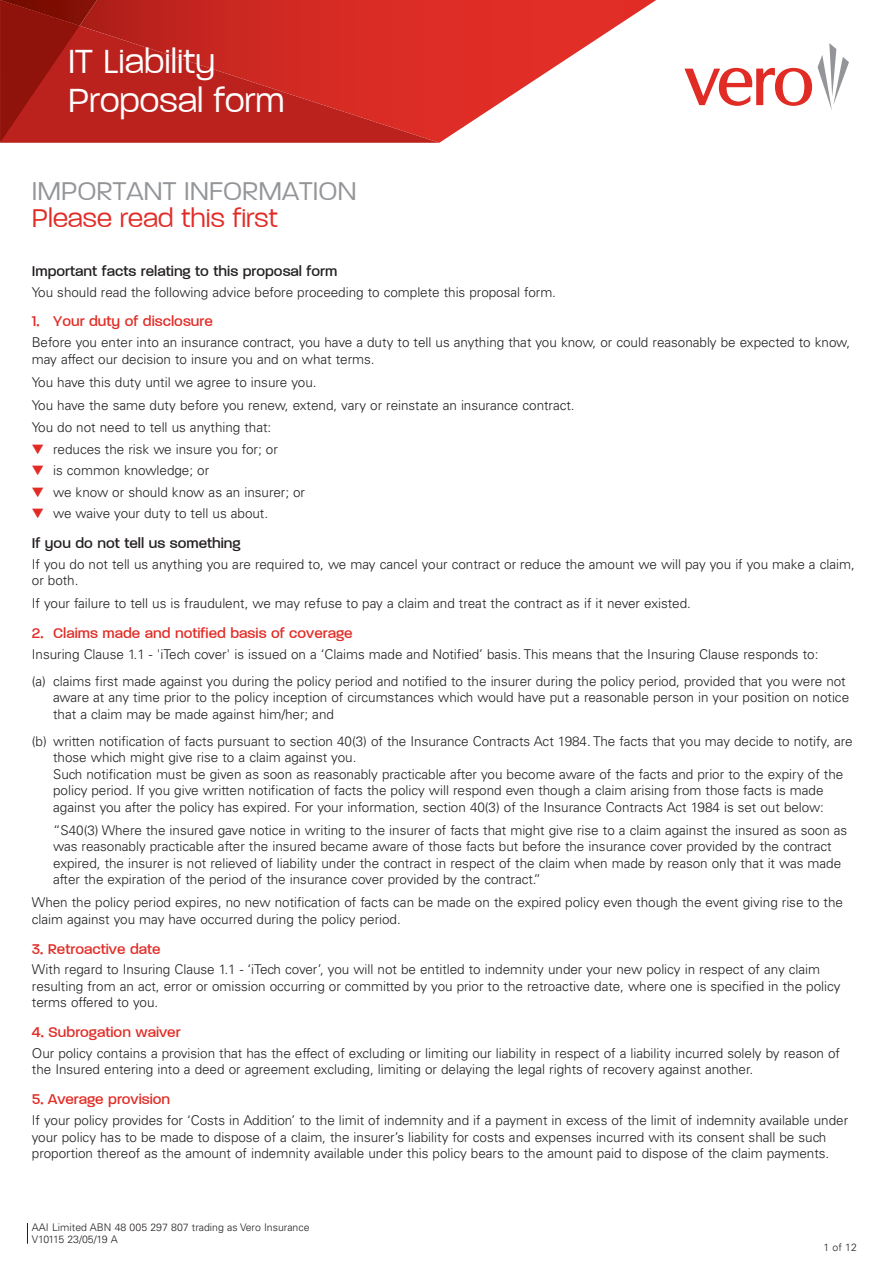
<style>
.page{position:relative;width:893px;height:1263px;background:#fff}
.page>*{position:absolute;margin:0;border:0;box-sizing:border-box;transform-origin:0 0}
.t1{font:300 39px/39px "V Paralucent";color:#fff}
.t2{font:300 30px "V Paralucent";color:#939598}
.t3{font:300 30px "V Paralucent";color:#e12c26}
.t4{font:500 16.5px "V Paralucent";color:#e12c26}
.t5{font:500 16.5px "V Paralucent";color:#231f20}
.t6{font:300 13.5px/16.5px "Univers LT Std";letter-spacing:-.005em;color:#231f20}
.t7{font:300 10.5px/11.2px "Univers LT Std";color:#231f20}
.s1{color:#e12c26}
</style>
<div class="page">
<svg style="left:27px;top:1223px;width:1px;height:21px"></svg>
<svg style="left:439px;top:0;width:217px;height:143px"></svg>
<svg style="left:97px;top:0;width:342px;height:143px;background:#c82620"></svg>
<svg style="left:0;top:0;width:97px;height:143px;background:#a31a13"></svg>
<svg style="left:684px;top:43px;width:165px;height:67px"></svg>
<h1 class="t1" style="left:68px;top:42px;width:218px">IT Liability<br>Proposal form</h1>
<h2 class="t2" style="left:32px;top:175px;width:326px">IMPORTANT INFORMATION</h2>
<h2 class="t3" style="left:32px;top:202px;width:247px">Please read this first</h2>
<p class="t5" style="left:32px;top:262px;width:307px">Important facts relating to this proposal form</p>
<p class="t6" style="left:32px;top:284px;width:526px">You should read the following advice before proceeding to complete this proposal form.</p>
<p class="t4" style="left:32px;top:313px;width:182px">1. Your duty of disclosure</p>
<p class="t6" style="left:32px;top:334px;width:820px">Before you enter into an insurance contract, you have a duty to tell us anything that you know, or could reasonably be expected to know, may affect our decision to insure you and on what terms.</p>
<p class="t6" style="left:32px;top:370px;width:544px;line-height:23px">You have this duty until we agree to insure you.<br>You have the same duty before you renew, extend, vary or reinstate an insurance contract.<br>You do not need to tell us anything that:</p>
<p class="t6" style="left:32px;top:441px;width:247px"><span class="s1">▼</span> reduces the risk we insure you for; or</p>
<p class="t6" style="left:32px;top:462px;width:179px"><span class="s1">▼</span> is common knowledge; or</p>
<p class="t6" style="left:32px;top:483px;width:275px"><span class="s1">▼</span> we know or should know as an insurer; or</p>
<p class="t6" style="left:32px;top:505px;width:238px"><span class="s1">▼</span> we waive your duty to tell us about.</p>
<p class="t5" style="left:32px;top:534px;width:210px">If you do not tell us something</p>
<p class="t6" style="left:32px;top:555px;width:824px">If you do not tell us anything you are required to, we may cancel your contract or reduce the amount we will pay you if you make a claim, or both.</p>
<p class="t6" style="left:32px;top:595px;width:660px">If your failure to tell us is fraudulent, we may refuse to pay a claim and treat the contract as if it never existed.</p>
<p class="t4" style="left:32px;top:624px;width:322px">2. Claims made and notified basis of coverage</p>
<p class="t6" style="left:32px;top:640px;width:815px;line-height:27.2px">Insuring Clause 1.1 - 'iTech cover' is issued on a ‘Claims made and Notified’ basis. This means that the Insuring Clause responds to:<br>(a) claims first made against you during the policy period and notified to the insurer during the policy period, provided that you were not</p>
<p class="t6" style="left:53px;top:689px;width:797px">aware at any time prior to the policy inception of circumstances which would have put a reasonable person in your position on notice that a claim may be made against him/her; and</p>
<p class="t6" style="left:53px;top:733px;width:801px;text-indent:-21px">(b) written notification of facts pursuant to section 40(3) of the Insurance Contracts Act 1984. The facts that you may decide to notify, are those which might give rise to a claim against you.<br>Such notification must be given as soon as reasonably practicable after you become aware of the facts and prior to the expiry of the policy period. If you give written notification of facts the policy will respond even though a claim arising from those facts is made against you after the policy has expired. For your information, section 40(3) of the Insurance Contracts Act 1984 is set out below:</p>
<p class="t6" style="left:53px;top:822px;width:796px">“S40(3) Where the insured gave notice in writing to the insurer of facts that might give rise to a claim against the insured as soon as was reasonably practicable after the insured became aware of those facts but before the insurance cover provided by the contract expired, the insurer is not relieved of liability under the contract in respect of the claim when made by reason only that it was made after the expiration of the period of the insurance cover provided by the contract.”</p>
<p class="t6" style="left:32px;top:894px;width:813px">When the policy period expires, no new notification of facts can be made on the expired policy even though the event giving rise to the claim against you may have occurred during the policy period.</p>
<p class="t4" style="left:32px;top:939px;width:130px">3. Retroactive date</p>
<p class="t6" style="left:32px;top:961px;width:810px">With regard to Insuring Clause 1.1 - ‘iTech cover’, you will not be entitled to indemnity under your new policy in respect of any claim resulting from an act, error or omission occurring or committed by you prior to the retroactive date, where one is specified in the policy terms offered to you.</p>
<p class="t4" style="left:32px;top:1023px;width:150px">4. Subrogation waiver</p>
<p class="t6" style="left:32px;top:1045px;width:810px">Our policy contains a provision that has the effect of excluding or limiting our liability in respect of a liability incurred solely by reason of the Insured entering into a deed or agreement excluding, limiting or delaying the legal rights of recovery against another.</p>
<p class="t4" style="left:32px;top:1090px;width:140px">5. Average provision</p>
<p class="t6" style="left:32px;top:1112px;width:818px">If your policy provides for ‘Costs in Addition’ to the limit of indemnity and if a payment in excess of the limit of indemnity available under your policy has to be made to dispose of a claim, the insurer’s liability for costs and expenses incurred with its consent shall be such proportion thereof as the amount of indemnity available under this policy bears to the amount paid to dispose of the claim payments.</p>
<p class="t7" style="left:32px;top:1222px;width:279px">AAI Limited ABN 48 005 297 807 trading as Vero Insurance<br>V10115 23/05/19 A</p>
<p class="t7" style="left:824px;top:1241px;width:35px">1 of 12</p>
</div>
